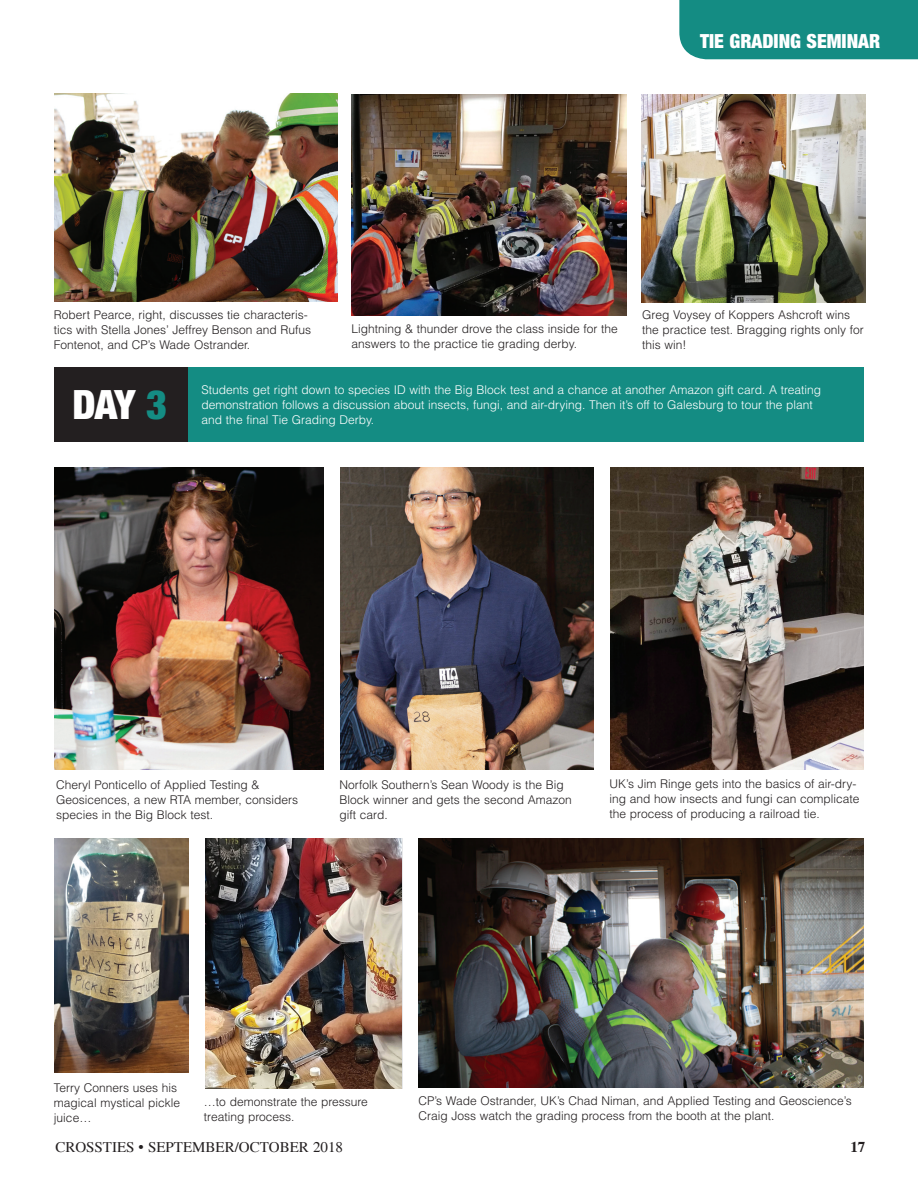
<style>
.page{position:relative;width:918px;height:1188px;background:#fff}
.page>*{position:absolute;margin:0;border:0;box-sizing:border-box;transform-origin:0 0}
.t1{font:900 condensed 40.5px "Helvetica Neue";color:#fff}
.t2{font:900 condensed 19.5px "Helvetica Neue";color:#fff}
.t3{font:15px "Times";color:#231f20}
.t4{font:700 15px "Times";color:#231f20}
.t5{font:300 12px/15px "Helvetica";color:#231f20}
.t6{font:300 12px/15px "Helvetica";color:#fff}
.s1{color:#148c83}
</style>
<div class="page">
<div style="left:679px;top:0;width:239px;height:59px;background:#148c83"></div>
<div style="left:183px;top:368px;width:681px;height:74px;background:#148c83"></div>
<div style="left:54px;top:368px;width:133px;height:74px;background:#231f20"></div>
<img style="left:54px;top:94px;width:284px;height:208px">
<img style="left:351px;top:94px;width:275px;height:221px">
<img style="left:54px;top:467px;width:270px;height:303px">
<img style="left:54px;top:839px;width:135px;height:233px">
<img style="left:205px;top:839px;width:197px;height:250px">
<img style="left:418px;top:838px;width:446px;height:250px">
<img style="left:641px;top:94px;width:225px;height:208px">
<img style="left:340px;top:467px;width:254px;height:303px">
<img style="left:610px;top:467px;width:254px;height:303px">
<h2 class="t2" style="left:700px;top:29px;width:182px">TIE GRADING SEMINAR</h2>
<p class="t5" style="left:54px;top:307px;width:259px">Robert Pearce, right, discusses tie characteris&shy;tics with Stella Jones’ Jeffrey Benson and Rufus<br>Fontenot, and CP’s Wade Ostrander.</p>
<p class="t5" style="left:351px;top:321px;width:268px">Lightning &amp; thunder drove the class inside for the answers to the practice tie grading derby.</p>
<p class="t5" style="left:642px;top:307px;width:223px">Greg Voysey of Koppers Ashcroft wins the practice test. Bragging rights only for this win!</p>
<h1 class="t1" style="left:72px;top:380px;width:96px">DAY <span class="s1">3</span></h1>
<p class="t6" style="left:202px;top:382px;width:621px">Students get right down to species ID with the Big Block test and a chance at another Amazon gift card. A treating demonstration follows a discussion about insects, fungi, and air-drying. Then it’s off to Galesburg to tour the plant</p>
<p class="t6" style="left:202px;top:412px;width:174px">and the final Tie Grading Derby.</p>
<p class="t5" style="left:56px;top:777px;width:244px">Cheryl Ponticello of Applied Testing &amp;<br>Geosicences, a new RTA member, considers species in the Big Block test.</p>
<p class="t5" style="left:340px;top:777px;width:234px">Norfolk Southern’s Sean Woody is the Big<br>Block winner and gets the second Amazon gift card.</p>
<p class="t5" style="left:610px;top:775px;width:251px">UK’s Jim Ringe gets into the basics of air-dry&shy;ing and how insects and fungi can complicate the process of producing a railroad tie.</p>
<p class="t5" style="left:54px;top:1080px;width:128px">Terry Conners uses his magical mystical pickle juice…</p>
<p class="t5" style="left:204px;top:1094px;width:165px">…to demonstrate the pressure treating process.</p>
<p class="t5" style="left:418px;top:1093px;width:435px">CP’s Wade Ostrander, UK’s Chad Niman, and Applied Testing and Geoscience’s<br>Craig Joss watch the grading process from the booth at the plant.</p>
<p class="t3" style="left:55px;top:1139px;width:289px">CROSSTIES • SEPTEMBER/OCTOBER 2018</p>
<p class="t4" style="left:850px;top:1138px;width:16px">17</p>
</div>
